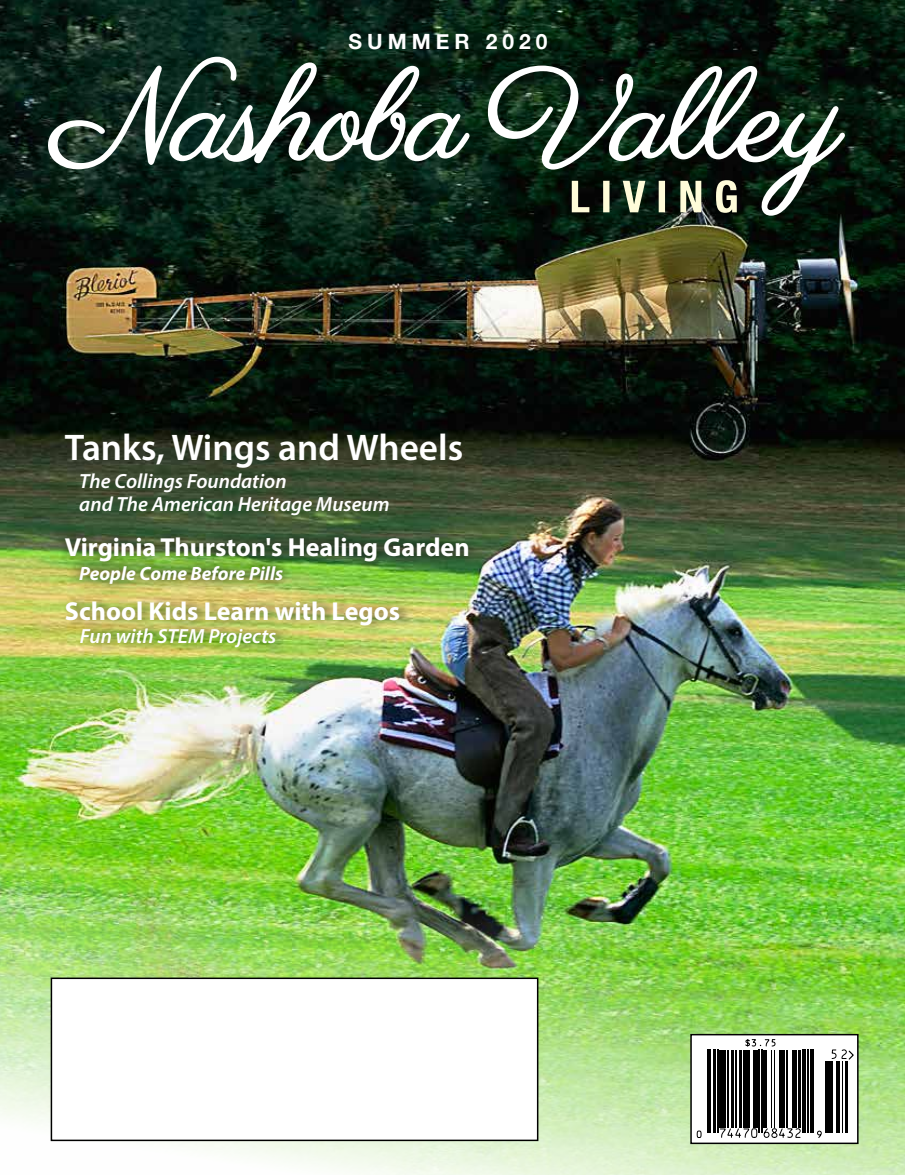
<style>
.page{position:relative;width:905px;height:1175px;background:#fff}
.page>*{position:absolute;margin:0;border:0;box-sizing:border-box;transform-origin:0 0}
.t1{font:600 37.2px "Myriad Pro";color:#fff}
.t2{font:700 26.1px "Myriad Pro";color:#fff}
.t3{font:700 25.95px "Myriad Pro";color:#fff}
.t4{font:700 21px "Helvetica Neue";letter-spacing:.24em;color:#fff}
.t5{font:italic 600 20.55px/23.1px "Myriad Pro";color:#fff}
.t6{font:italic 700 19.35px "Myriad Pro";color:#fff}
</style>
<div class="page">
<img style="left:0;top:0;width:904px;height:1174px">
<svg style="left:46px;top:57px;width:423px;height:112px"></svg>
<svg style="left:487px;top:66px;width:358px;height:150px"></svg>
<div style="left:51px;top:978px;width:486px;height:162px;background:#fff"></div>
<div style="left:51px;top:977px;width:487px;height:164px;border:2px solid #000"></div>
<svg style="left:693px;top:1036px;width:162px;height:105px"></svg>
<div style="left:690px;top:1033px;width:168px;height:111px;border:2px solid #000"></div>
<hr style="left:707px;top:1049px;width:1px;height:84px;background:#000">
<hr style="left:709px;top:1049px;width:1px;height:84px;background:#000">
<hr style="left:713px;top:1049px;width:3px;height:84px;background:#000">
<hr style="left:717px;top:1049px;width:1px;height:84px;background:#000">
<hr style="left:719px;top:1049px;width:3px;height:78px;background:#000">
<hr style="left:723px;top:1049px;width:3px;height:78px;background:#000">
<hr style="left:727px;top:1049px;width:1px;height:78px;background:#000">
<hr style="left:731px;top:1049px;width:3px;height:78px;background:#000">
<hr style="left:735px;top:1049px;width:1px;height:78px;background:#000">
<hr style="left:739px;top:1049px;width:2px;height:78px;background:#000">
<hr style="left:743px;top:1049px;width:3px;height:78px;background:#000">
<hr style="left:747px;top:1049px;width:2px;height:78px;background:#000">
<hr style="left:753px;top:1049px;width:2px;height:78px;background:#000">
<hr style="left:756px;top:1049px;width:1px;height:78px;background:#000">
<hr style="left:758px;top:1049px;width:1px;height:84px;background:#000">
<hr style="left:761px;top:1049px;width:1px;height:84px;background:#000">
<hr style="left:763px;top:1049px;width:1px;height:78px;background:#000">
<hr style="left:765px;top:1049px;width:1px;height:78px;background:#000">
<hr style="left:771px;top:1049px;width:1px;height:78px;background:#000">
<hr style="left:774px;top:1049px;width:1px;height:78px;background:#000">
<hr style="left:779px;top:1049px;width:1px;height:78px;background:#000">
<hr style="left:781px;top:1049px;width:3px;height:78px;background:#000">
<hr style="left:786px;top:1049px;width:1px;height:78px;background:#000">
<hr style="left:792px;top:1049px;width:1px;height:78px;background:#000">
<hr style="left:794px;top:1049px;width:3px;height:78px;background:#000">
<hr style="left:798px;top:1049px;width:2px;height:78px;background:#000">
<hr style="left:802px;top:1049px;width:3px;height:84px;background:#000">
<hr style="left:807px;top:1049px;width:1px;height:84px;background:#000">
<hr style="left:810px;top:1049px;width:1px;height:84px;background:#000">
<hr style="left:812px;top:1049px;width:1px;height:84px;background:#000">
<hr style="left:825px;top:1061px;width:1px;height:72px;background:#000">
<hr style="left:827px;top:1061px;width:2px;height:72px;background:#000">
<hr style="left:830px;top:1061px;width:2px;height:72px;background:#000">
<hr style="left:836px;top:1061px;width:1px;height:72px;background:#000">
<hr style="left:838px;top:1061px;width:1px;height:72px;background:#000">
<hr style="left:842px;top:1061px;width:1px;height:72px;background:#000">
<hr style="left:845px;top:1061px;width:2px;height:72px;background:#000">
<svg style="left:697px;top:1130px;width:4px;height:7px"></svg>
<svg style="left:719px;top:1127px;width:82px;height:10px"></svg>
<svg style="left:816px;top:1130px;width:6px;height:8px"></svg>
<svg style="left:744px;top:1038px;width:31px;height:8px"></svg>
<svg style="left:831px;top:1049px;width:22px;height:11px"></svg>
<div style="left:63px;top:592px;width:351px;height:64px;background:#000;opacity:.5"></div>
<div style="left:53px;top:525px;width:427px;height:70px;background:#000;opacity:.5"></div>
<p class="t4" style="left:348px;top:25px;width:200px">SUMMER 2020</p>
<h1 class="t1" style="left:65px;top:424px;width:400px">Tanks, Wings and Wheels</h1>
<p class="t5" style="left:79px;top:469px;width:312px">The Collings Foundation<br>and The American Heritage Museum</p>
<p class="t2" style="left:65px;top:530px;width:406px">Virginia Thurston's Healing Garden</p>
<p class="t6" style="left:79px;top:560px;width:205px">People Come Before Pills</p>
<p class="t3" style="left:65px;top:594px;width:336px">School Kids Learn with Legos</p>
<p class="t5" style="left:80px;top:624px;width:198px">Fun with STEM Projects</p>
</div>
